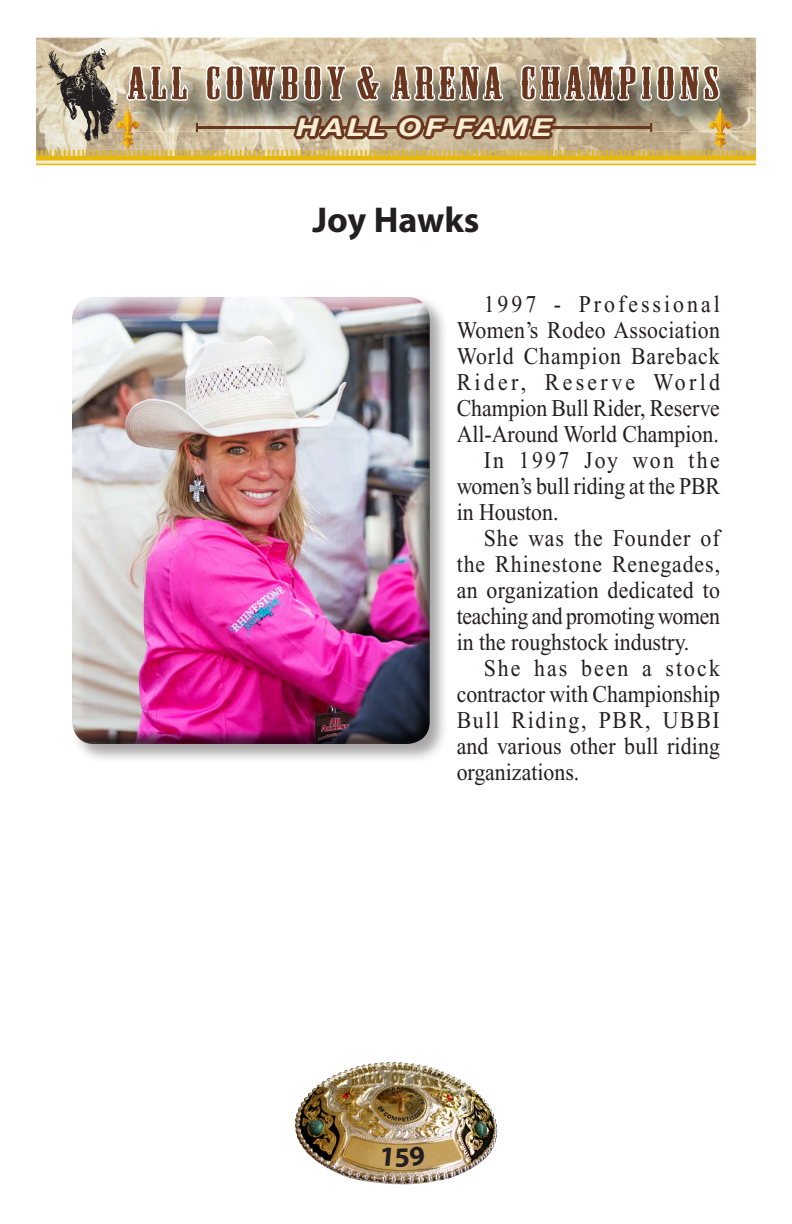
<style>
.page{position:relative;width:792px;height:1224px;background:#fff}
.page>*{position:absolute;margin:0;border:0;box-sizing:border-box;transform-origin:0 0}
.t1{font:43px "Mesquite";letter-spacing:.08em;color:#6a371e;scale:1.49 1}
.t2{font:700 36px "Myriad Pro";color:#231f20}
.t3{font:italic 700 24.8px "Helvetica Neue";letter-spacing:.13em;color:#f7eed5;scale:1.22 1}
.t4{font:24px "Times New Roman";letter-spacing:.005em;color:#231f20;scale:.91 1}
.t5{font:24px "Times New Roman";letter-spacing:.045em;color:#231f20;scale:.91 1}
.t6{font:24px "Times New Roman";letter-spacing:-.015em;color:#231f20;scale:.91 1}
.t7{font:24px "Times New Roman";letter-spacing:.04em;color:#231f20;scale:.91 1}
.t8{font:24px "Times New Roman";letter-spacing:.075em;color:#231f20;scale:.91 1}
.t9{font:24px "Times New Roman";letter-spacing:.15em;color:#231f20;scale:.91 1}
.t10{font:24px "Times New Roman";letter-spacing:.14em;color:#231f20;scale:.91 1}
.t11{font:24px "Times New Roman";letter-spacing:.095em;color:#231f20;scale:.91 1}
.t12{font:24px "Times New Roman";letter-spacing:.105em;color:#231f20;scale:.91 1}
.t13{font:700 24px "Myriad Pro";color:#231f20}
</style>
<div class="page">
<svg style="left:36px;top:37px;width:720px;height:129px;background:#c6b593"></svg>
<img style="left:47px;top:48px;width:70px;height:93px">
<img style="left:294px;top:1062px;width:197px;height:123px">
<div style="left:70px;top:295px;width:379px;height:468px;background:#231f20;opacity:.4"></div>
<div style="left:71px;top:301px;width:360px;height:443px;background:#231f20;opacity:.75"></div>
<svg style="left:381px;top:1146px;width:44px;height:21px"></svg>
<h1 class="t1" style="left:128px;top:61px;width:398px">ALL COWBOY&amp; ARENA CHAMPIONS</h1>
<p class="t3" style="left:297px;top:112px;width:211px">HALL OF FAME</p>
<h2 class="t2" style="left:312px;top:197px;width:169px">Joy Hawks</h2>
<p class="t10" style="left:484px;top:291px;width:261px">1997 - Professional</p>
<p class="t4" style="left:457px;top:317px;width:291px">Women’s Rodeo Association</p>
<p class="t7" style="left:457px;top:343px;width:291px">World Champion Bareback</p>
<p class="t9" style="left:457px;top:369px;width:291px">Rider, Reserve World</p>
<p class="t4" style="left:457px;top:395px;width:291px">Champion Bull Rider, Reserve</p>
<p class="t4" style="left:457px;top:421px;width:290px">All-Around World Champion.</p>
<p class="t12" style="left:484px;top:447px;width:261px">In 1997 Joy won the</p>
<p class="t4" style="left:457px;top:473px;width:291px">women’s bull riding at the PBR</p>
<p class="t4" style="left:457px;top:499px;width:114px">in Houston.</p>
<p class="t5" style="left:484px;top:525px;width:261px">She was the Founder of</p>
<p class="t5" style="left:457px;top:551px;width:291px">the Rhinestone Renegades,</p>
<p class="t4" style="left:457px;top:577px;width:291px">an organization dedicated to</p>
<p class="t6" style="left:457px;top:603px;width:291px">teaching and promoting women</p>
<p class="t4" style="left:457px;top:629px;width:257px">in the roughstock industry.</p>
<p class="t11" style="left:484px;top:655px;width:261px">She has been a stock</p>
<p class="t4" style="left:457px;top:681px;width:291px">contractor with Championship</p>
<p class="t8" style="left:457px;top:707px;width:291px">Bull Riding, PBR, UBBI</p>
<p class="t4" style="left:457px;top:733px;width:291px">and various other bull riding</p>
<p class="t4" style="left:457px;top:759px;width:136px">organizations.</p>
<p class="t13" style="left:389px;top:1157px;width:15px">1</p>
</div>
